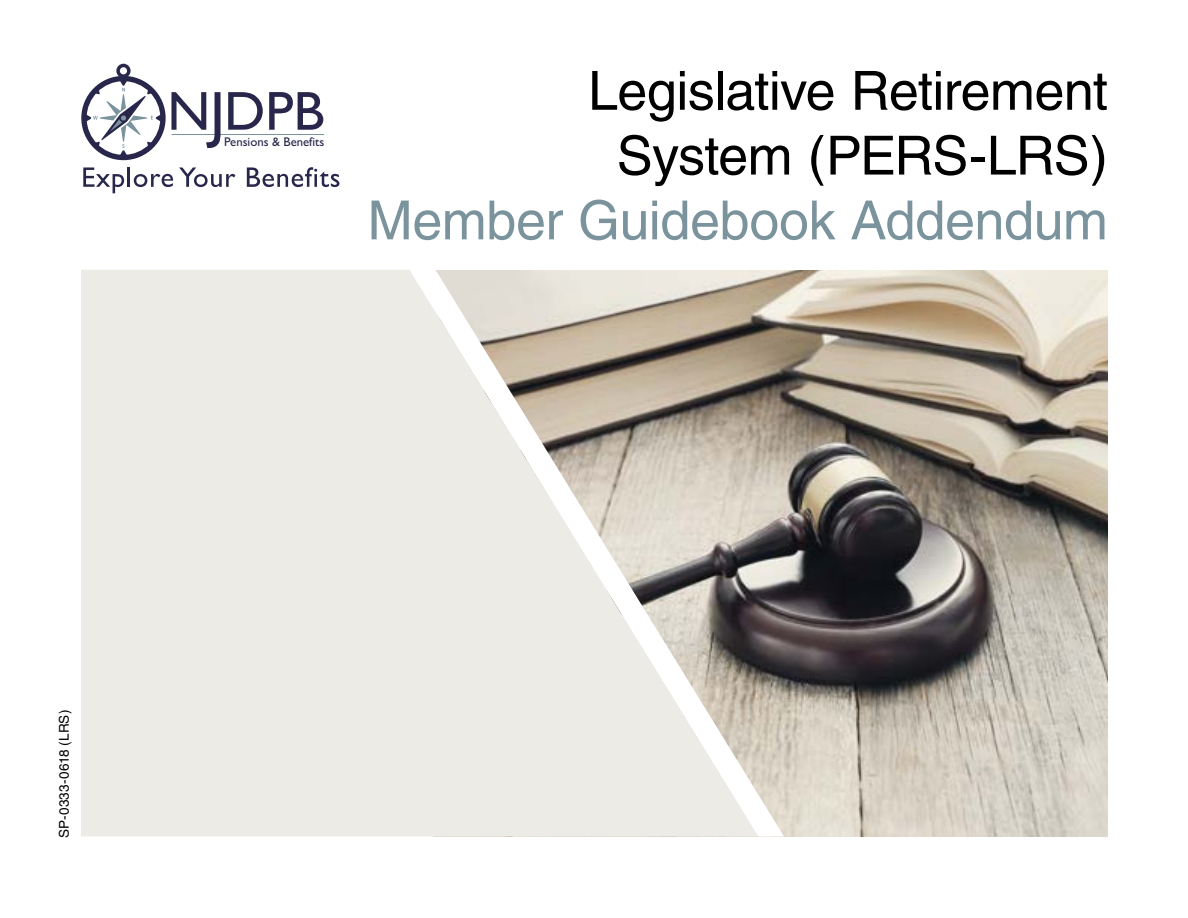
<style>
.page{position:relative;width:1188px;height:918px;background:#fff}
.page>*{position:absolute;margin:0;border:0;box-sizing:border-box;transform-origin:0 0}
.t1{font:54px/64.8px "Helvetica";letter-spacing:-.015em;color:#000;text-align:center}
.t2{font:54px "Helvetica";letter-spacing:-.01em;color:#7a939c}
.t3{font:13.5px "Helvetica";letter-spacing:.005em;color:#000}
.t4{font:12.75px "Gill Sans";color:#28274b}
</style>
<div class="page">
<svg style="left:81px;top:64px;width:243px;height:96px"></svg>
<svg style="left:83px;top:167px;width:41px;height:26px"></svg>
<hr style="left:128px;top:167px;width:2px;height:20px;background:#28274b">
<svg style="left:134px;top:174px;width:39px;height:13px"></svg>
<svg style="left:179px;top:167px;width:56px;height:20px"></svg>
<svg style="left:247px;top:167px;width:92px;height:20px"></svg>
<img style="left:784px;top:270px;width:323px;height:566px">
<div style="left:81px;top:270px;width:329px;height:566px;background:#ecebe6"></div>
<svg style="left:410px;top:270px;width:374px;height:566px;background:#d3cfc6"></svg>
<p class="t4" style="left:224px;top:135px;width:102px">Pensions &amp; Benefits</p>
<p class="t1" style="left:588px;top:58px;width:521px">Legislative Retirement<br>System (PERS-LRS)</p>
<p class="t2" style="left:368px;top:189px;width:742px">Member Guidebook Addendum</p>
<p class="t3" style="left:56px;top:838px;width:130px;rotate:-90deg">SP-0333-0618 (LRS)</p>
</div>
